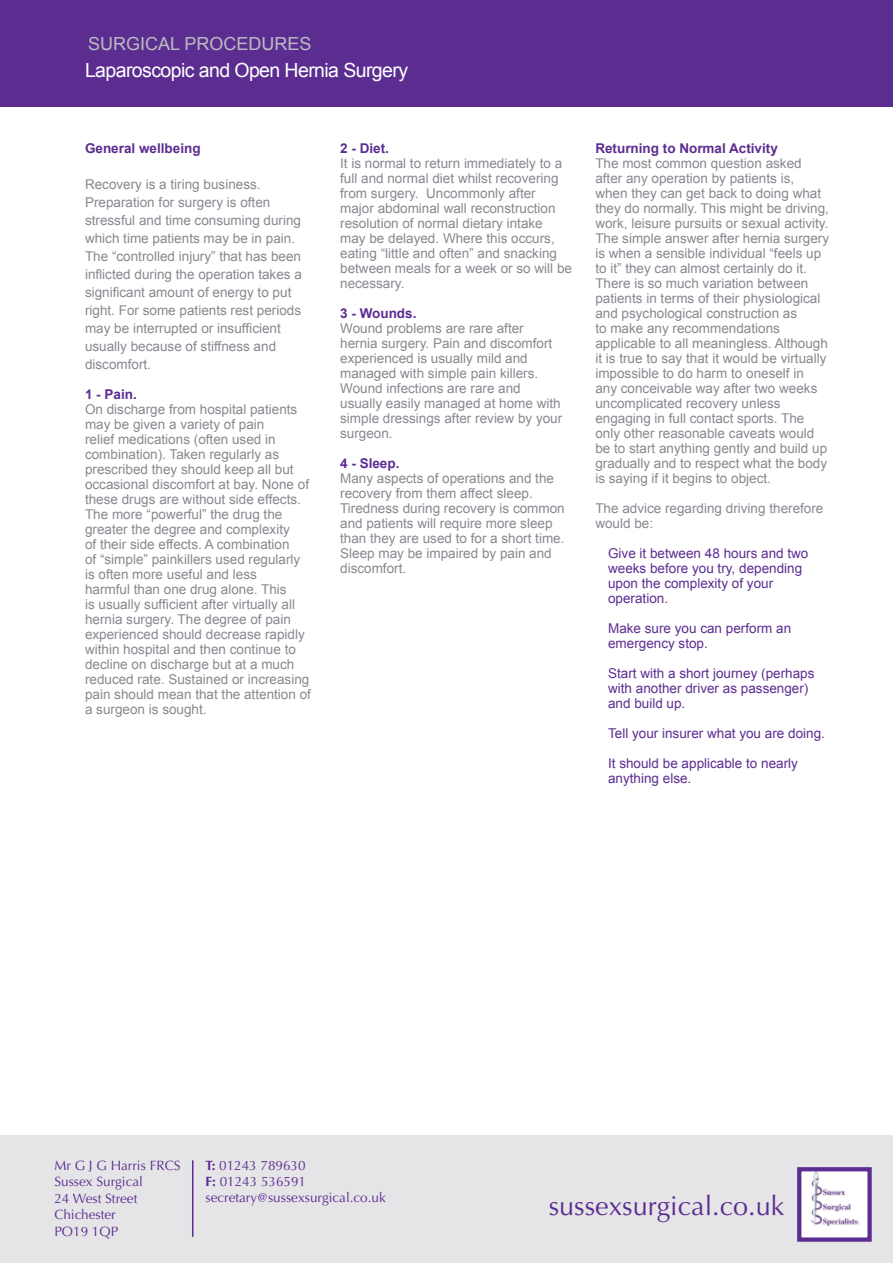
<style>
.page{position:relative;width:893px;height:1263px;background:#fff}
.page>*{position:absolute;margin:0;border:0;box-sizing:border-box;transform-origin:0 0}
.t1{font:27px "Optima";color:#5c2d91}
.t2{font:19.5px "Arial";letter-spacing:-.03em;color:#fff}
.t3{font:18px "Arial";color:#bbbcc0}
.t4{font:13.5px/15px "Arial";color:#878990}
.t5{font:13.5px/15px "Arial";color:#5c2d91}
.t6{font:13.5px/16.5px "Optima";color:#5c2d91}
.t7{font:700 13.5px "Arial";color:#5c2d91}
.s1{font-weight:700}
</style>
<div class="page">
<div style="left:0;top:1135px;width:893px;height:128px;background:#e5e5e7"></div>
<hr style="left:192px;top:1161px;width:1px;height:75px;background:#5c2d91">
<div style="left:799px;top:1169px;width:71px;height:70px;background:#fff"></div>
<img style="left:811px;top:1172px;width:48px;height:55px">
<div style="left:797px;top:1167px;width:75px;height:75px;border:4px solid #5c2d91"></div>
<div style="left:0;top:0;width:893px;height:106px;background:#5c2d91"></div>
<h3 class="t3" style="left:88px;top:33px;width:225px">SURGICAL PROCEDURES</h3>
<h2 class="t2" style="left:85px;top:59px;width:325px">Laparoscopic and Open Hernia Surgery</h2>
<p class="t7" style="left:85px;top:140px;width:117px">General wellbeing</p>
<p class="t4" style="left:85px;top:175px;width:218px;line-height:18px">Recovery is a tiring business.<br>Preparation for surgery is often stressful and time consuming during which time patients may be in pain.<br>The “controlled injury” that has been inflicted during the operation takes a significant amount of energy to put right. For some patients rest periods may be interrupted or insufficient usually because of stiffness and discomfort.</p>
<p class="t7" style="left:85px;top:386px;width:53px">1 - Pain.</p>
<p class="t4" style="left:85px;top:401px;width:227px">On discharge from hospital patients may be given a variety of pain<br>relief medications (often used in combination). Taken regularly as prescribed they should keep all but occasional discomfort at bay. None of these drugs are without side effects.<br>The more “powerful” the drug the greater the degree and complexity<br>of their side effects. A combination<br>of “simple” painkillers used regularly is often more useful and less<br>harmful than one drug alone. This<br>is usually sufficient after virtually all hernia surgery. The degree of pain experienced should decrease rapidly within hospital and then continue to decline on discharge but at a much reduced rate. Sustained or increasing pain should mean that the attention of a surgeon is sought.</p>
<p class="t7" style="left:340px;top:140px;width:50px">2 - Diet.</p>
<p class="t4" style="left:340px;top:155px;width:233px">It is normal to return immediately to a full and normal diet whilst recovering from surgery. Uncommonly after major abdominal wall reconstruction resolution of normal dietary intake<br>may be delayed. Where this occurs, eating “little and often” and snacking between meals for a week or so will be necessary.</p>
<p class="t7" style="left:340px;top:305px;width:78px">3 - Wounds.</p>
<p class="t4" style="left:340px;top:320px;width:224px">Wound problems are rare after hernia surgery. Pain and discomfort experienced is usually mild and managed with simple pain killers.<br>Wound infections are rare and usually easily managed at home with simple dressings after review by your surgeon.</p>
<p class="t7" style="left:340px;top:455px;width:61px">4 - Sleep.</p>
<p class="t4" style="left:340px;top:470px;width:226px">Many aspects of operations and the recovery from them affect sleep.<br>Tiredness during recovery is common and patients will require more sleep than they are used to for a short time.<br>Sleep may be impaired by pain and discomfort.</p>
<p class="t7" style="left:595px;top:140px;width:184px">Returning to Normal Activity</p>
<p class="t4" style="left:595px;top:155px;width:235px">The most common question asked after any operation by patients is, when they can get back to doing what they do normally. This might be driving, work, leisure pursuits or sexual activity.<br>The simple answer after hernia surgery is when a sensible individual “feels up to it” they can almost certainly do it.<br>There is so much variation between patients in terms of their physiological and psychological construction as<br>to make any recommendations applicable to all meaningless. Although it is true to say that it would be virtually impossible to do harm to oneself in<br>any conceivable way after two weeks uncomplicated recovery unless engaging in full contact sports. The only other reasonable caveats would be to start anything gently and build up gradually and to respect what the body is saying if it begins to object.</p>
<p class="t4" style="left:595px;top:500px;width:230px">The advice regarding driving therefore would be:</p>
<p class="t5" style="left:608px;top:545px;width:202px">Give it between 48 hours and two weeks before you try, depending upon the complexity of your operation.</p>
<p class="t5" style="left:608px;top:620px;width:185px">Make sure you can perform an emergency stop.</p>
<p class="t5" style="left:608px;top:665px;width:208px">Start with a short journey (perhaps with another driver as passenger) and build up.</p>
<p class="t5" style="left:608px;top:725px;width:218px">Tell your insurer what you are doing.</p>
<p class="t5" style="left:608px;top:755px;width:191px">It should be applicable to nearly anything else.</p>
<p class="t6" style="left:54px;top:1157px;width:128px">Mr G J G Harris FRCS<br>Sussex Surgical<br>24 West Street<br>Chichester<br>PO19 1QP</p>
<p class="t6" style="left:205px;top:1157px;width:182px"><span class="s1">T:</span> 01243 789630<br><span class="s1">F:</span> 01243 536591 secretary@sussexsurgical.co.uk</p>
<h1 class="t1" style="left:549px;top:1190px;width:237px">sussexsurgical.co.uk</h1>
</div>
